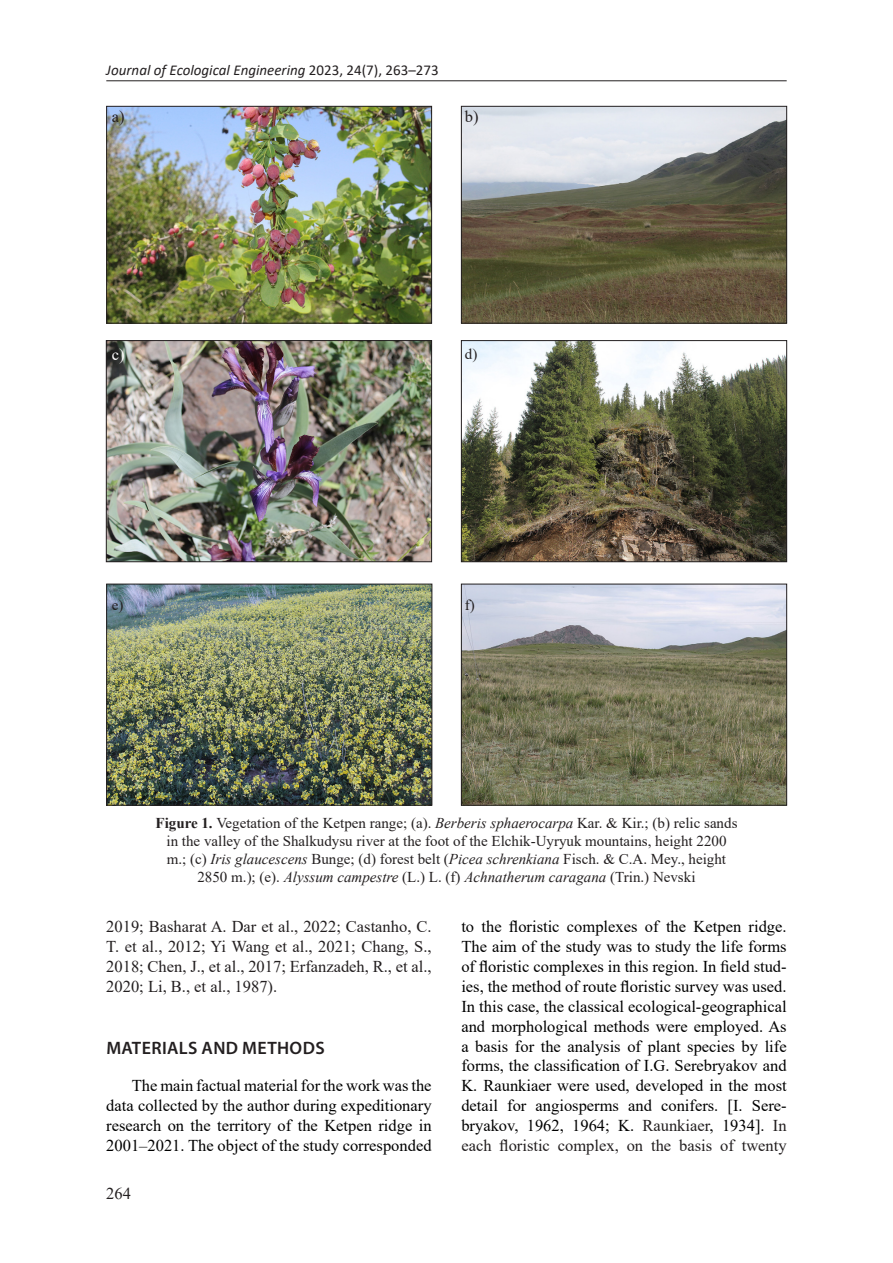
<style>
.page{position:relative;width:893px;height:1263px;background:#fff}
.page>*{position:absolute;margin:0;border:0;box-sizing:border-box;transform-origin:0 0}
.Heading_1{font:600 18px "Myriad Pro";letter-spacing:.02em;color:#231f20}
.Base_Text{font:16.5px/20px "Times New Roman";color:#000;text-align:justify}
.Base_Text-2{font:16.5px/20.1px "Times New Roman";color:#231f20;text-align:justify}
.Keywords{font:16.5px "Times New Roman";color:#231f20}
.Keywords-2{font:16.5px "Times New Roman";color:#fff}
.Figure{font:15px/18px "Times New Roman";color:#231f20;text-align:center}
.t1{font:italic 15px "Calibri";color:#231f20}
.Keywords-3{font:15px "Times New Roman";color:#231f20}
.s1{font-style:normal}
.s2{font-weight:700}
.s3{font-style:italic}
.s4{color:#231f20}
</style>
<div class="page">
<hr style="left:106px;top:80px;width:681px;height:1px;background:#231f20">
<img style="left:108px;top:108px;width:322px;height:214px">
<div style="left:106px;top:106px;width:326px;height:218px;border:1px solid #231f20"></div>
<img style="left:463px;top:108px;width:322px;height:214px">
<div style="left:461px;top:106px;width:326px;height:218px;border:1px solid #231f20"></div>
<img style="left:108px;top:342px;width:322px;height:218px">
<div style="left:106px;top:340px;width:326px;height:222px;border:1px solid #231f20"></div>
<img style="left:463px;top:342px;width:322px;height:218px">
<div style="left:461px;top:340px;width:326px;height:222px;border:1px solid #231f20"></div>
<img style="left:108px;top:586px;width:322px;height:218px">
<div style="left:106px;top:584px;width:326px;height:222px;border:1px solid #231f20"></div>
<img style="left:463px;top:586px;width:322px;height:218px">
<div style="left:461px;top:584px;width:326px;height:222px;border:1px solid #231f20"></div>
<p class="t1" style="left:106px;top:60px;width:334px">Journal of Ecological Engineering <span class="s1">2023, 24(7), 263–273</span></p>
<p class="Keywords" style="left:112px;top:105px;width:14px">a)</p>
<p class="Keywords" style="left:465px;top:105px;width:15px">b)</p>
<p class="Keywords-2" style="left:112px;top:343px;width:14px">c)</p>
<p class="Keywords-3" style="left:465px;top:343px;width:14px">d)</p>
<p class="Keywords-3" style="left:112px;top:595px;width:13px">e)</p>
<p class="Keywords-3" style="left:465px;top:595px;width:11px">f)</p>
<p class="Figure" style="left:155px;top:814px;width:583px"><span class="s2">Figure 1.</span> Vegetation of the Ketpen range; (a). <span class="s3">Berberis sphaerocarpa</span> Kar. &amp; Kir.; (b) relic sands in the valley of the Shalkudysu river at the foot of the Elchik-Uyryuk mountains, height 2200 m.; (c) <span class="s3">Iris glaucescens</span> Bunge; (d) forest belt (<span class="s3">Picea schrenkiana</span> Fisch. &amp; C.A. Mey., height 2850 m.); (e). <span class="s3">Alyssum campestre</span> (L.) L. (f) <span class="s3">Achnatherum caragana</span> (Trin.) Nevski</p>
<p class="Base_Text-2" style="left:106px;top:915px;width:327px">2019; Basharat A. Dar et al., 2022; Castanho, C.<br>T. et al., 2012; Yi Wang et al., 2021; Chang, S., 2018; Chen, J., et al., 2017; Erfanzadeh, R., et al., 2020; Li, B., et al., 1987).</p>
<p class="Heading_1" style="left:106px;top:1036px;width:220px">MATERIALS AND METHODS</p>
<p class="Base_Text" style="left:106px;top:1075px;width:327px;text-indent:26px">The main factual material for the work was the data collected by the author during expeditionary research on the territory of the Ketpen ridge in 2001–2021. The object of the study corresponded</p>
<p class="Base_Text-2" style="left:106px;top:1183px;width:26px">264</p>
<p class="Base_Text" style="left:461px;top:916px;width:327px">to the floristic complexes of the Ketpen ridge.<br>The aim of the study was to study the life forms of floristic complexes in this region. In field stud&shy;ies, the method of route floristic survey was used.<br>In this case, the classical ecological-geographical and morphological methods were employed. As a basis for the analysis of plant species by life forms, the classification of I.G. Serebryakov and K. Raunkiaer were used, developed in the most detail for angiosperms and conifers. [I. Sere&shy;bryakov, 1962, 1964; K. <span class="s4">Raunkiaer</span>, 1934]. <span class="s4">In each floristic complex, on the basis of twenty</span></p>
</div>
